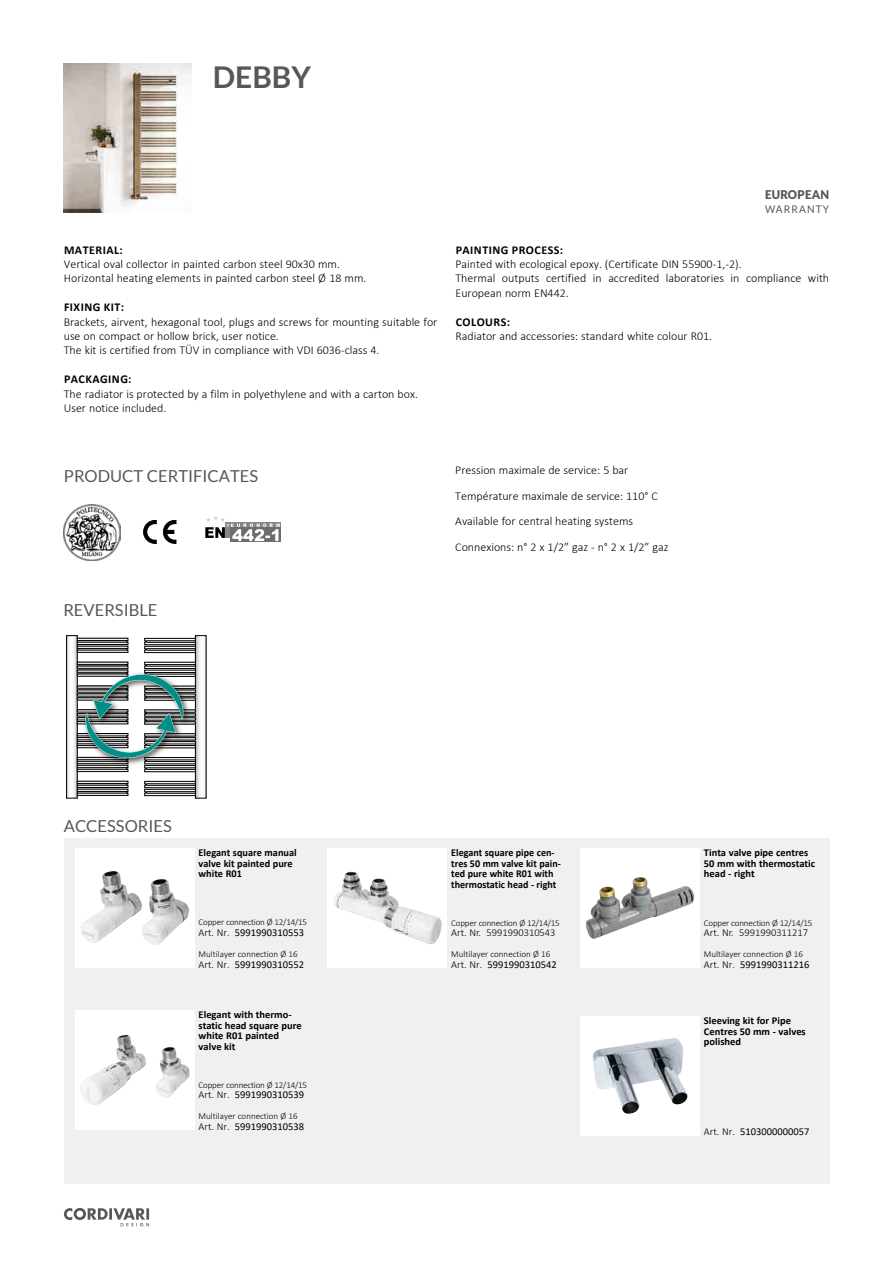
<style>
.page{position:relative;width:893px;height:1263px;background:#fff}
.page>*{position:absolute;margin:0;border:0;box-sizing:border-box;transform-origin:0 0}
.t1{font:700 30px "Lato";color:#575756}
.t2{font:16.5px "Lato";color:#575756}
.t3{font:300 12px/14.4px "Calibri";color:#000}
.t4{font:700 12px "Calibri";letter-spacing:.04em;color:#000}
.t5{font:900 12px "Lato";letter-spacing:.02em;color:#575756;scale:.96 1}
.t6{font:700 10.5px/10.5px "Calibri";color:#000}
.t7{font:10.5px "Calibri";color:#000}
.t8{font:700 10.5px/10.5px "Calibri";color:#000;scale:.96 1}
.t9{font:300 10.5px "Calibri";color:#000}
.t10{font:10.5px "Lato";letter-spacing:.11em;color:#575756;scale:.96 1}
.t11{font:300 9px "Calibri";letter-spacing:-.02em;color:#000}
.t12{font:300 9px "Calibri";color:#000}
.s1{font-weight:300}
</style>
<div class="page">
<div style="left:64px;top:838px;width:765px;height:345px;background:#f0f0f0"></div>
<svg style="left:230px;top:528px;width:51px;height:14px"></svg>
<svg style="left:205px;top:516px;width:75px;height:25px"></svg>
<svg style="left:143px;top:520px;width:33px;height:23px"></svg>
<img style="left:64px;top:504px;width:56px;height:56px">
<svg style="left:64px;top:1208px;width:85px;height:18px"></svg>
<img style="left:64px;top:64px;width:127px;height:149px">
<div style="left:75px;top:848px;width:119px;height:119px;background:#fff"></div>
<img style="left:81px;top:871px;width:108px;height:74px">
<div style="left:67px;top:636px;width:10px;height:162px;background:#f7f7f7"></div>
<div style="left:66px;top:635px;width:11px;height:163px;border:1px solid #000"></div>
<div style="left:77px;top:638px;width:51px;height:3px;border:1px solid #000"></div>
<div style="left:77px;top:642px;width:51px;height:3px;border:1px solid #000"></div>
<div style="left:77px;top:646px;width:51px;height:3px;border:1px solid #000"></div>
<div style="left:77px;top:650px;width:51px;height:3px;border:1px solid #000"></div>
<div style="left:77px;top:662px;width:51px;height:3px;border:1px solid #000"></div>
<div style="left:77px;top:666px;width:51px;height:3px;border:1px solid #000"></div>
<div style="left:77px;top:689px;width:51px;height:3px;border:1px solid #000"></div>
<div style="left:77px;top:693px;width:51px;height:3px;border:1px solid #000"></div>
<div style="left:77px;top:697px;width:51px;height:3px;border:1px solid #000"></div>
<div style="left:77px;top:709px;width:51px;height:3px;border:1px solid #000"></div>
<div style="left:77px;top:713px;width:51px;height:3px;border:1px solid #000"></div>
<div style="left:77px;top:717px;width:51px;height:3px;border:1px solid #000"></div>
<div style="left:77px;top:721px;width:51px;height:3px;border:1px solid #000"></div>
<div style="left:77px;top:733px;width:51px;height:3px;border:1px solid #000"></div>
<div style="left:77px;top:737px;width:51px;height:3px;border:1px solid #000"></div>
<div style="left:77px;top:741px;width:51px;height:3px;border:1px solid #000"></div>
<div style="left:77px;top:745px;width:51px;height:3px;border:1px solid #000"></div>
<div style="left:77px;top:757px;width:51px;height:3px;border:1px solid #000"></div>
<div style="left:77px;top:761px;width:51px;height:3px;border:1px solid #000"></div>
<div style="left:77px;top:765px;width:51px;height:3px;border:1px solid #000"></div>
<div style="left:77px;top:769px;width:51px;height:3px;border:1px solid #000"></div>
<div style="left:77px;top:781px;width:51px;height:3px;border:1px solid #000"></div>
<div style="left:77px;top:785px;width:51px;height:3px;border:1px solid #000"></div>
<div style="left:77px;top:789px;width:51px;height:3px;border:1px solid #000"></div>
<div style="left:77px;top:793px;width:51px;height:3px;border:1px solid #000"></div>
<svg style="left:197px;top:637px;width:3px;height:159px"></svg>
<div style="left:144px;top:793px;width:52px;height:3px;border:1px solid #000"></div>
<div style="left:144px;top:789px;width:52px;height:3px;border:1px solid #000"></div>
<div style="left:144px;top:785px;width:52px;height:3px;border:1px solid #000"></div>
<div style="left:144px;top:781px;width:52px;height:3px;border:1px solid #000"></div>
<div style="left:144px;top:769px;width:52px;height:3px;border:1px solid #000"></div>
<div style="left:144px;top:765px;width:52px;height:3px;border:1px solid #000"></div>
<div style="left:144px;top:761px;width:52px;height:3px;border:1px solid #000"></div>
<div style="left:144px;top:757px;width:52px;height:3px;border:1px solid #000"></div>
<div style="left:144px;top:745px;width:52px;height:3px;border:1px solid #000"></div>
<div style="left:144px;top:741px;width:52px;height:3px;border:1px solid #000"></div>
<div style="left:144px;top:737px;width:52px;height:3px;border:1px solid #000"></div>
<div style="left:144px;top:733px;width:52px;height:3px;border:1px solid #000"></div>
<div style="left:144px;top:721px;width:52px;height:3px;border:1px solid #000"></div>
<div style="left:144px;top:717px;width:52px;height:3px;border:1px solid #000"></div>
<div style="left:144px;top:713px;width:52px;height:3px;border:1px solid #000"></div>
<div style="left:144px;top:710px;width:52px;height:2px;border:1px solid #000"></div>
<div style="left:144px;top:698px;width:52px;height:2px;border:1px solid #000"></div>
<div style="left:144px;top:694px;width:52px;height:2px;border:1px solid #000"></div>
<div style="left:144px;top:690px;width:52px;height:3px;border:1px solid #000"></div>
<div style="left:144px;top:686px;width:52px;height:3px;border:1px solid #000"></div>
<div style="left:144px;top:674px;width:52px;height:3px;border:1px solid #000"></div>
<div style="left:144px;top:670px;width:52px;height:3px;border:1px solid #000"></div>
<div style="left:144px;top:666px;width:52px;height:3px;border:1px solid #000"></div>
<div style="left:144px;top:662px;width:52px;height:3px;border:1px solid #000"></div>
<div style="left:144px;top:650px;width:52px;height:3px;border:1px solid #000"></div>
<div style="left:144px;top:646px;width:52px;height:3px;border:1px solid #000"></div>
<div style="left:144px;top:642px;width:52px;height:3px;border:1px solid #000"></div>
<div style="left:144px;top:638px;width:52px;height:3px;border:1px solid #000"></div>
<img style="left:81px;top:709px;width:105px;height:58px">
<img style="left:88px;top:670px;width:105px;height:59px">
<svg style="left:85px;top:672px;width:98px;height:97px"></svg>
<div style="left:75px;top:1010px;width:119px;height:119px;background:#fff"></div>
<img style="left:80px;top:1035px;width:110px;height:70px">
<div style="left:328px;top:848px;width:119px;height:119px;background:#fff"></div>
<img style="left:333px;top:872px;width:109px;height:72px">
<div style="left:581px;top:1016px;width:119px;height:119px;background:#fff"></div>
<img style="left:592px;top:1038px;width:96px;height:76px">
<div style="left:581px;top:848px;width:119px;height:119px;background:#fff"></div>
<img style="left:586px;top:877px;width:108px;height:62px">
<h1 class="t1" style="left:213px;top:60px;width:100px">DEBBY</h1>
<p class="t4" style="left:64px;top:241px;width:60px">MATERIAL:</p>
<p class="t3" style="left:64px;top:257px;width:304px">Vertical oval collector in painted carbon steel 90x30 mm.<br>Horizontal heating elements in painted carbon steel Ø 18 mm.</p>
<p class="t4" style="left:64px;top:299px;width:62px">FIXING KIT:</p>
<p class="t3" style="left:64px;top:314px;width:375px">Brackets, airvent, hexagonal tool, plugs and screws for mounting suitable for use on compact or hollow brick, user notice.<br>The kit is certified from TÜV in compliance with VDI 6036-class 4.</p>
<p class="t4" style="left:64px;top:371px;width:69px">PACKAGING:</p>
<p class="t3" style="left:64px;top:386px;width:356px">The radiator is protected by a film in polyethylene and with a carton box.<br>User notice included.</p>
<p class="t5" style="left:765px;top:188px;width:68px">EUROPEAN</p>
<p class="t10" style="left:765px;top:203px;width:68px">WARRANTY</p>
<p class="t4" style="left:456px;top:241px;width:109px">PAINTING PROCESS:</p>
<p class="t3" style="left:455px;top:257px;width:375px">Painted with ecological epoxy. (Certificate DIN 55900-1,-2).<br>Thermal outputs certified in accredited laboratories in compliance with<br>European norm EN442.</p>
<p class="t4" style="left:456px;top:313px;width:56px">COLOURS:</p>
<p class="t3" style="left:455px;top:329px;width:258px">Radiator and accessories: standard white colour R01.</p>
<h2 class="t2" style="left:64px;top:466px;width:196px">PRODUCT CERTIFICATES</h2>
<h2 class="t2" style="left:63px;top:601px;width:96px">REVERSIBLE</h2>
<p class="t3" style="left:455px;top:457px;width:215px;line-height:25.5px">Pression maximale de service: 5 bar Température maximale de service: 110° C Available for central heating systems Connexions: n° 2 x 1/2” gaz - n° 2 x 1/2” gaz</p>
<h2 class="t2" style="left:64px;top:817px;width:110px">ACCESSORIES</h2>
<p class="t6" style="left:199px;top:847px;width:100px">Elegant square manual valve kit painted pure white R01</p>
<p class="t11" style="left:199px;top:917px;width:110px">Copper connection Ø 12/14/15</p>
<p class="t7" style="left:199px;top:925px;width:107px"><span class="s1">Art. Nr.</span> 5991990310553</p>
<p class="t12" style="left:199px;top:948px;width:101px">Multilayer connection Ø 16</p>
<p class="t7" style="left:199px;top:957px;width:107px"><span class="s1">Art. Nr.</span> 5991990310552</p>
<p class="t6" style="left:199px;top:1009px;width:105px">Elegant with thermo&shy;static head square pure white R01 painted valve kit</p>
<p class="t11" style="left:199px;top:1079px;width:110px">Copper connection Ø 12/14/15</p>
<p class="t7" style="left:199px;top:1087px;width:107px"><span class="s1">Art. Nr.</span> 5991990310539</p>
<p class="t12" style="left:199px;top:1110px;width:101px">Multilayer connection Ø 16</p>
<p class="t7" style="left:199px;top:1119px;width:107px"><span class="s1">Art. Nr.</span> 5991990310538</p>
<p class="t8" style="left:451px;top:847px;width:116px">Elegant square pipe cen&shy;tres 50 mm valve kit pain&shy;ted pure white R01 with thermostatic head - right</p>
<p class="t11" style="left:451px;top:917px;width:110px">Copper connection Ø 12/14/15</p>
<p class="t9" style="left:451px;top:926px;width:106px">Art. Nr. 5991990310543</p>
<p class="t12" style="left:451px;top:948px;width:101px">Multilayer connection Ø 16</p>
<p class="t7" style="left:451px;top:957px;width:107px"><span class="s1">Art. Nr.</span> 5991990310542</p>
<p class="t6" style="left:704px;top:847px;width:113px">Tinta valve pipe centres<br>50 mm with thermostatic head - right</p>
<p class="t11" style="left:704px;top:917px;width:110px">Copper connection Ø 12/14/15</p>
<p class="t9" style="left:704px;top:926px;width:106px">Art. Nr. 5991990311217</p>
<p class="t12" style="left:704px;top:948px;width:101px">Multilayer connection Ø 16</p>
<p class="t7" style="left:704px;top:957px;width:107px"><span class="s1">Art. Nr.</span> 5991990311216</p>
<p class="t6" style="left:704px;top:1015px;width:103px">Sleeving kit for Pipe<br>Centres 50 mm - valves polished</p>
<p class="t7" style="left:704px;top:1124px;width:107px"><span class="s1">Art. Nr.</span> 5103000000057</p>
</div>
